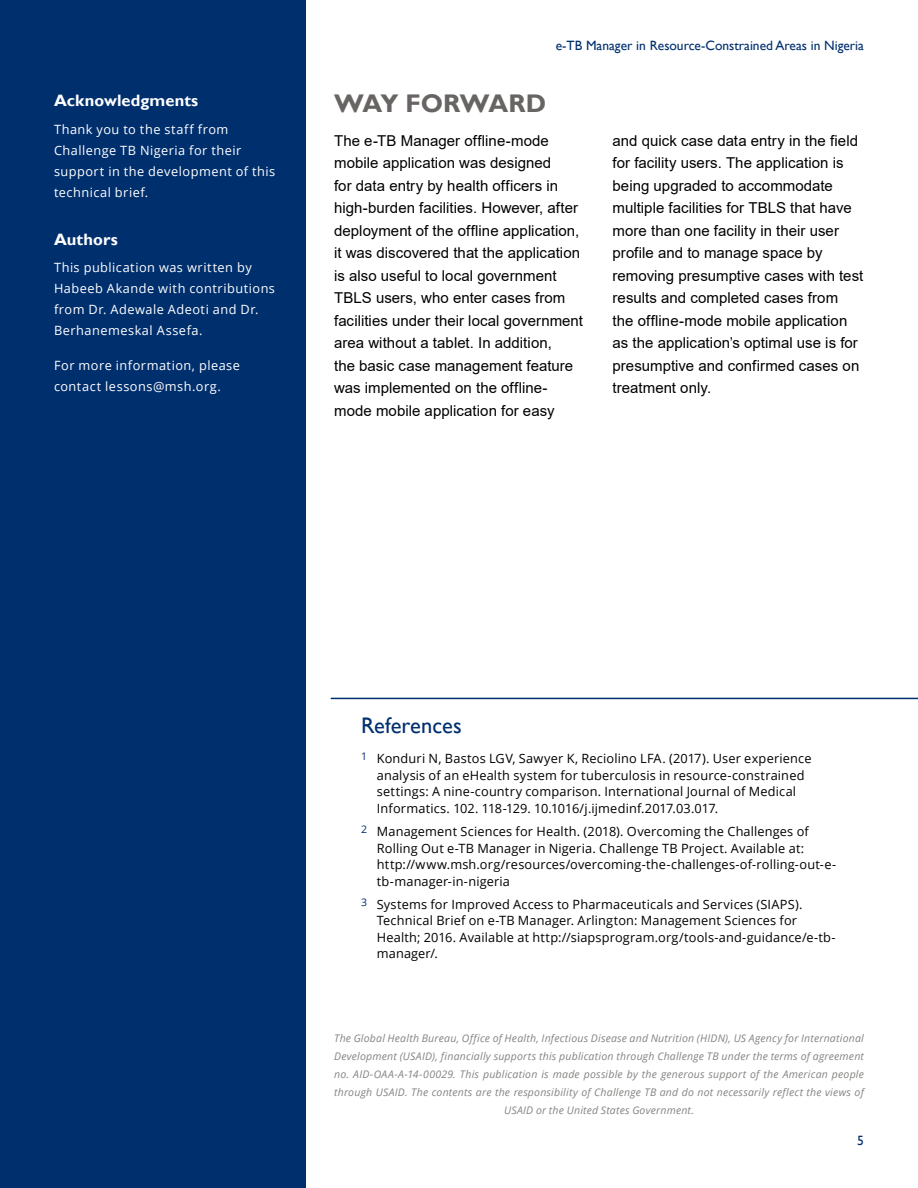
<style>
.page{position:relative;width:918px;height:1188px;background:#fff}
.page>*{position:absolute;margin:0;border:0;box-sizing:border-box;transform-origin:0 0}
.t1{font:700 25.5px "Gill Sans";letter-spacing:-.015em;color:#686463}
.t2{font:22.5px "Gill Sans";color:#002f6e}
.t3{font:700 16.5px "Gill Sans";letter-spacing:.005em;color:#fff}
.t4{font:15px/22.5px "Arial";letter-spacing:.005em;color:#000}
.t5{font:13.5px "Gill Sans";color:#002f6e}
.t6{font:12.75px/16.5px "Open Sans";letter-spacing:.01em;color:#000}
.t7{font:12.75px/21px "Open Sans";letter-spacing:.04em;color:#fff}
.t8{font:italic 10.5px/18px "Open Sans";letter-spacing:.02em;color:#858482;text-align:center}
</style>
<div class="page">
<div style="left:0;top:0;width:306px;height:1188px;background:#002f6e"></div>
<hr style="left:331px;top:698px;width:587px;height:1px;background:#002f6e">
<p class="t3" style="left:54px;top:90px;width:146px">Acknowledgments</p>
<p class="t7" style="left:54px;top:118px;width:223px">Thank you to the staff from<br>Challenge TB Nigeria for their support in the development of this technical brief.</p>
<p class="t3" style="left:54px;top:229px;width:65px">Authors</p>
<p class="t7" style="left:54px;top:257px;width:223px">This publication was written by<br>Habeeb Akande with contributions from Dr. Adewale Adeoti and Dr.<br>Berhanemeskal Assefa.</p>
<p class="t7" style="left:54px;top:354px;width:188px">For more information, please contact lessons@msh.org.</p>
<p class="t5" style="left:556px;top:37px;width:310px">e-TB Manager in Resource-Constrained Areas in Nigeria</p>
<h1 class="t1" style="left:334px;top:88px;width:214px">WAY FORWARD</h1>
<p class="t4" style="left:334px;top:129px;width:250px">The e-TB Manager offline-mode mobile application was designed<br>for data entry by health officers in high-burden facilities. However, after deployment of the offline application, it was discovered that the application is also useful to local government TBLS users, who enter cases from facilities under their local government area without a tablet. In addition,<br>the basic case management feature was implemented on the offline&shy;mode mobile application for easy</p>
<p class="t4" style="left:613px;top:129px;width:252px">and quick case data entry in the field for facility users. The application is being upgraded to accommodate multiple facilities for TBLS that have more than one facility in their user profile and to manage space by removing presumptive cases with test results and completed cases from<br>the offline-mode mobile application as the application’s optimal use is for presumptive and confirmed cases on treatment only.</p>
<h2 class="t2" style="left:361px;top:713px;width:102px">References</h2>
<p class="t6" style="left:377px;top:750px;width:436px;text-indent:-16px"><sup>1</sup> Konduri N, Bastos LGV, Sawyer K, Reciolino LFA. (2017). User experience analysis of an eHealth system for tuberculosis in resource-constrained settings: A nine-country comparison. International Journal of Medical Informatics. 102. 118-129. 10.1016/j.ijmedinf.2017.03.017.</p>
<p class="t6" style="left:377px;top:823px;width:461px;text-indent:-16px"><sup>2</sup> Management Sciences for Health. (2018). Overcoming the Challenges of Rolling Out e-TB Manager in Nigeria. Challenge TB Project. Available at: http://www.msh.org/resources/overcoming-the-challenges-of-rolling-out-e&shy;tb-manager-in-nigeria</p>
<p class="t6" style="left:377px;top:896px;width:460px;text-indent:-16px"><sup>3</sup> Systems for Improved Access to Pharmaceuticals and Services (SIAPS).<br>Technical Brief on e-TB Manager. Arlington: Management Sciences for Health; 2016. Available at http://siapsprogram.org/tools-and-guidance/e-tb&shy;manager/.</p>
<p class="t8" style="left:334px;top:1029px;width:531px">The Global Health Bureau, Office of Health, Infectious Disease and Nutrition (HIDN), US Agency for International Development (USAID), financially supports this publication through Challenge TB under the terms of agreement no. AID-OAA-A-14-00029. This publication is made possible by the generous support of the American people through USAID. The contents are the responsibility of Challenge TB and do not necessarily reflect the views of USAID or the United States Government.</p>
<p class="t5" style="left:857px;top:1132px;width:8px">5</p>
</div>
